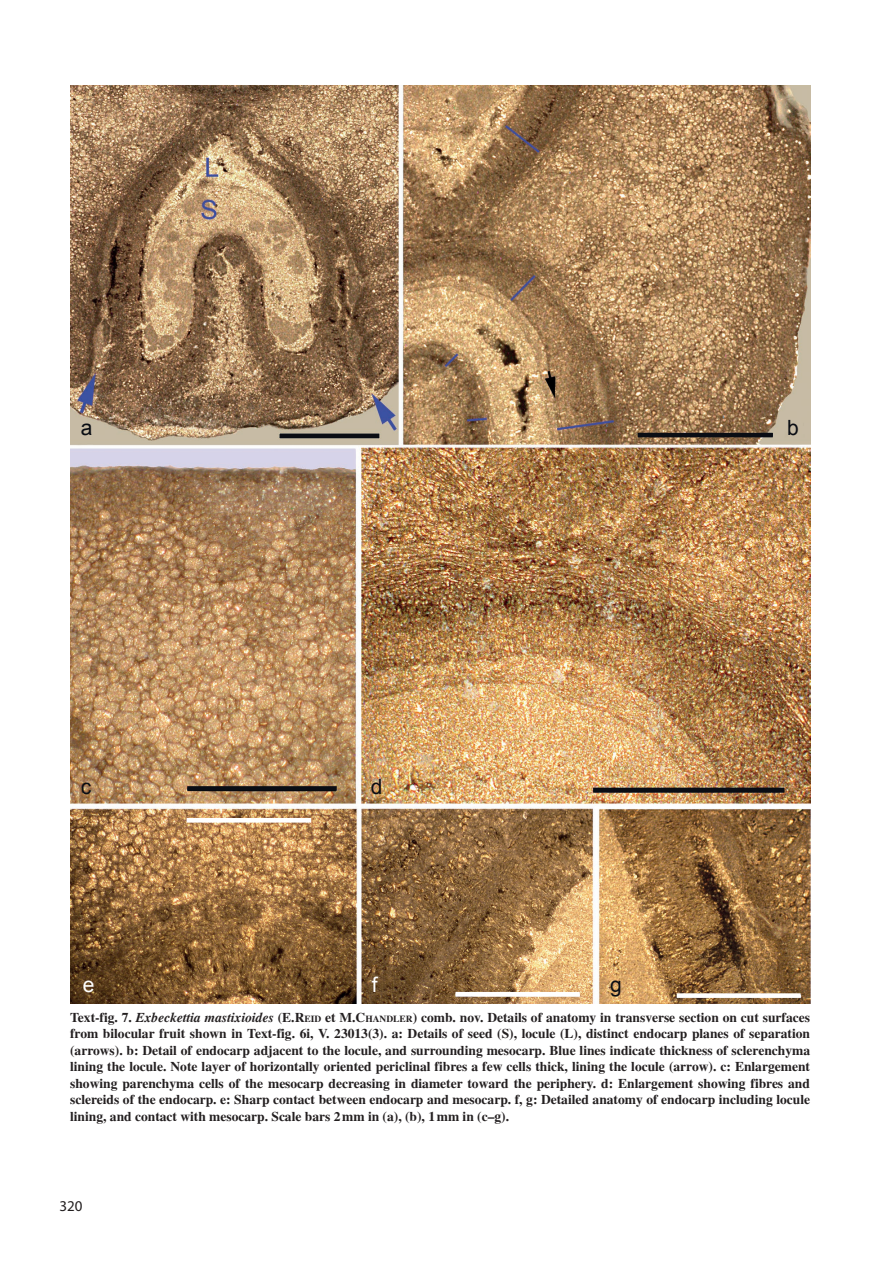
<style>
.page{position:relative;width:893px;height:1263px;background:#fff}
.page>*{position:absolute;margin:0;border:0;box-sizing:border-box;transform-origin:0 0}
.t1{font:21px "Arial";color:#0a0d14}
.t2{font:21px "Arial";color:#fff}
.t3{font:15px "Myriad Pro";color:#231f20}
.t4{font:700 13.5px/16.5px "Toronto";color:#231f20;text-align:justify}
.s1{font-style:italic}
.s2{font-style:inherit}
.s3{font-size:9.45px}
</style>
<div class="page">
<img style="left:70px;top:85px;width:740px;height:919px">
<hr style="left:455px;top:992px;width:125px;height:4px;background:#fff">
<div style="left:677px;top:993px;width:124px;height:5px;background:#fff"></div>
<hr style="left:187px;top:818px;width:124px;height:4px;background:#fff">
<hr style="left:280px;top:434px;width:99px;height:4px;background:#0a0d14">
<hr style="left:638px;top:433px;width:135px;height:4px;background:#0a0d14">
<hr style="left:593px;top:788px;width:191px;height:4px;background:#0a0d14">
<div style="left:187px;top:786px;width:150px;height:5px;background:#0a0d14"></div>
<h1 class="t1" style="left:81px;top:414px;width:13px">a</h1>
<h1 class="t1" style="left:787px;top:414px;width:13px">b</h1>
<h1 class="t1" style="left:81px;top:772px;width:12px">c</h1>
<h1 class="t1" style="left:371px;top:772px;width:13px">d</h1>
<h1 class="t2" style="left:83px;top:970px;width:13px">e</h1>
<h1 class="t2" style="left:372px;top:970px;width:7px">f</h1>
<h1 class="t1" style="left:610px;top:970px;width:13px">g</h1>
<p class="t4" style="left:70px;top:1008px;width:741px">Text-fig. 7. <span class="s1">Exbeckettia mastixioides</span> (E.<span class="s2">R</span><span class="s3">EID</span> et M.<span class="s2">C</span><span class="s3">HANDLER</span>) comb. nov. Details of anatomy in transverse section on cut surfaces from bilocular fruit shown in Text-fig. 6i, V. 23013(3). a: Details of seed (S), locule (L), distinct endocarp planes of separation (arrows). b: Detail of endocarp adjacent to the locule, and surrounding mesocarp. Blue lines indicate thickness of sclerenchyma lining the locule. Note layer of horizontally oriented periclinal fibres a few cells thick, lining the locule (arrow). c: Enlargement showing parenchyma cells of the mesocarp decreasing in diameter toward the periphery. d: Enlargement showing fibres and sclereids of the endocarp. e: Sharp contact between endocarp and mesocarp. f, g: Detailed anatomy of endocarp including locule lining, and contact with mesocarp. Scale bars 2mm in (a), (b), 1mm in (c–g).</p>
<p class="t3" style="left:60px;top:1197px;width:25px">320</p>
</div>
